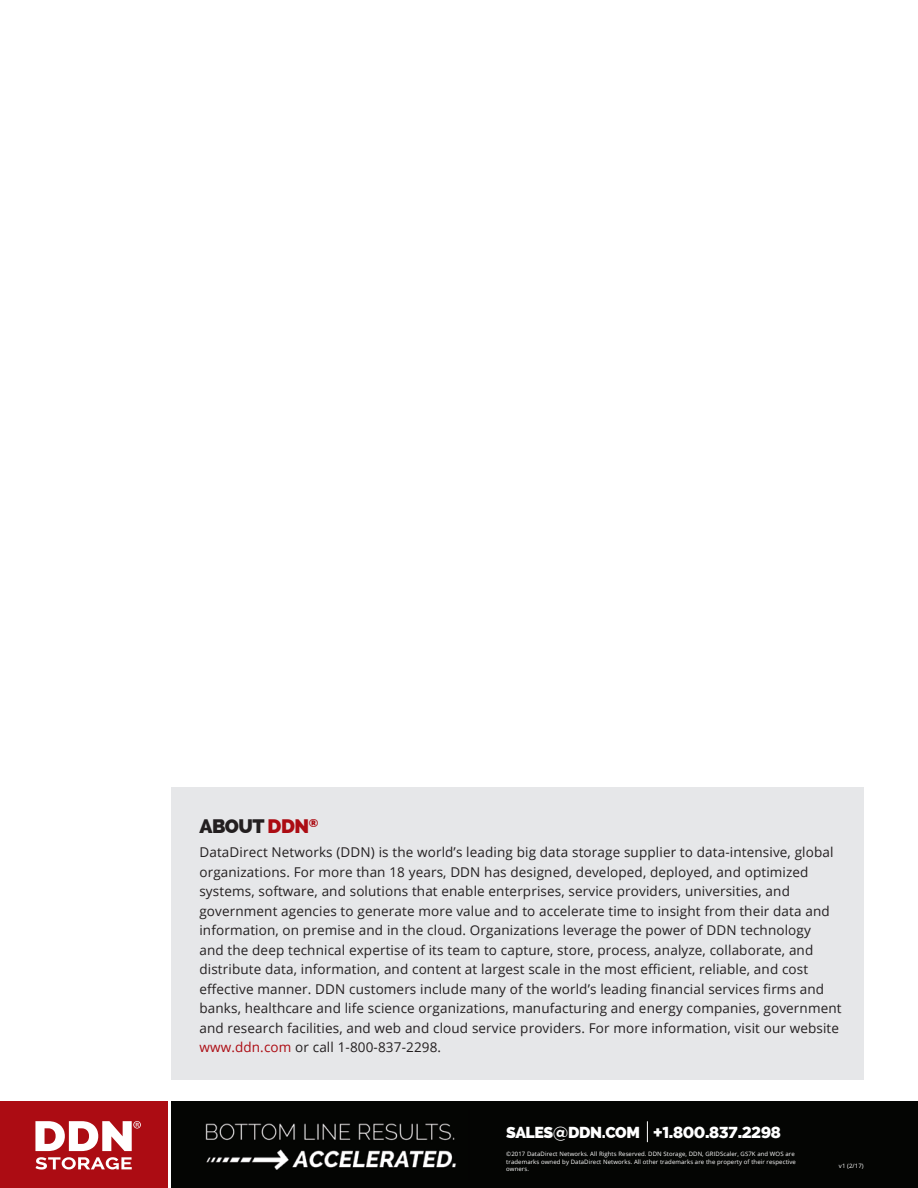
<style>
.page{position:relative;width:918px;height:1188px;background:#fff}
.page>*{position:absolute;margin:0;border:0;box-sizing:border-box;transform-origin:0 0}
.t1{font:800 19.5px "Raleway";letter-spacing:-.025em;color:#231f20}
.t2{font:900 15.9px "Gotham";letter-spacing:-.025em;color:#fff}
.t3{font:13.5px/19.5px "Open Sans";letter-spacing:.01em;color:#231f20}
.t4{font:6px/7.5px "Open Sans";letter-spacing:.015em;color:#fff}
.s1{color:#ac0c13}
.s2{font-family:"Raleway";font-weight:800}
.s3{font-weight:700}
</style>
<div class="page">
<div style="left:172px;top:1102px;width:746px;height:86px;background:#040503"></div>
<img style="left:205px;top:1123px;width:251px;height:47px">
<svg style="left:647px;top:1121px;width:1px;height:21px"></svg>
<div style="left:172px;top:788px;width:692px;height:292px;background:#e6e7e9"></div>
<div style="left:0;top:1102px;width:167px;height:86px;background:#ac0c13"></div>
<svg style="left:35px;top:1157px;width:97px;height:13px"></svg>
<svg style="left:35px;top:1121px;width:106px;height:30px"></svg>
<h1 class="t1" style="left:199px;top:815px;width:121px">ABOUT <span class="s1">DDN</span><sup>®</sup></h1>
<p class="t3" style="left:199px;top:842px;width:644px">DataDirect Networks (DDN) is the world’s leading big data storage supplier to data-intensive, global organizations. For more than 18 years, DDN has designed, developed, deployed, and optimized systems, software, and solutions that enable enterprises, service providers, universities, and government agencies to generate more value and to accelerate time to insight from their data and information, on premise and in the cloud. Organizations leverage the power of DDN technology<br>and the deep technical expertise of its team to capture, store, process, analyze, collaborate, and distribute data, information, and content at largest scale in the most efficient, reliable, and cost effective manner. DDN customers include many of the world’s leading financial services firms and banks, healthcare and life science organizations, manufacturing and energy companies, government and research facilities, and web and cloud service providers. For more information, visit our website <span class="s1">www.ddn.com</span> or call 1-800-837-2298.</p>
<p class="t2" style="left:506px;top:1124px;width:276px"><span class="s2">SALES</span><span class="s3">@</span><span class="s2">DDN.COM</span> +1.800.837.2298</p>
<p class="t4" style="left:506px;top:1150px;width:291px">©2017 DataDirect Networks. All Rights Reserved. DDN Storage, DDN, GRIDScaler, GS7K and WOS are trademarks owned by DataDirect Networks. All other trademarks are the property of their respective owners.</p>
<p class="t4" style="left:839px;top:1162px;width:26px">v1 (2/17)</p>
</div>
